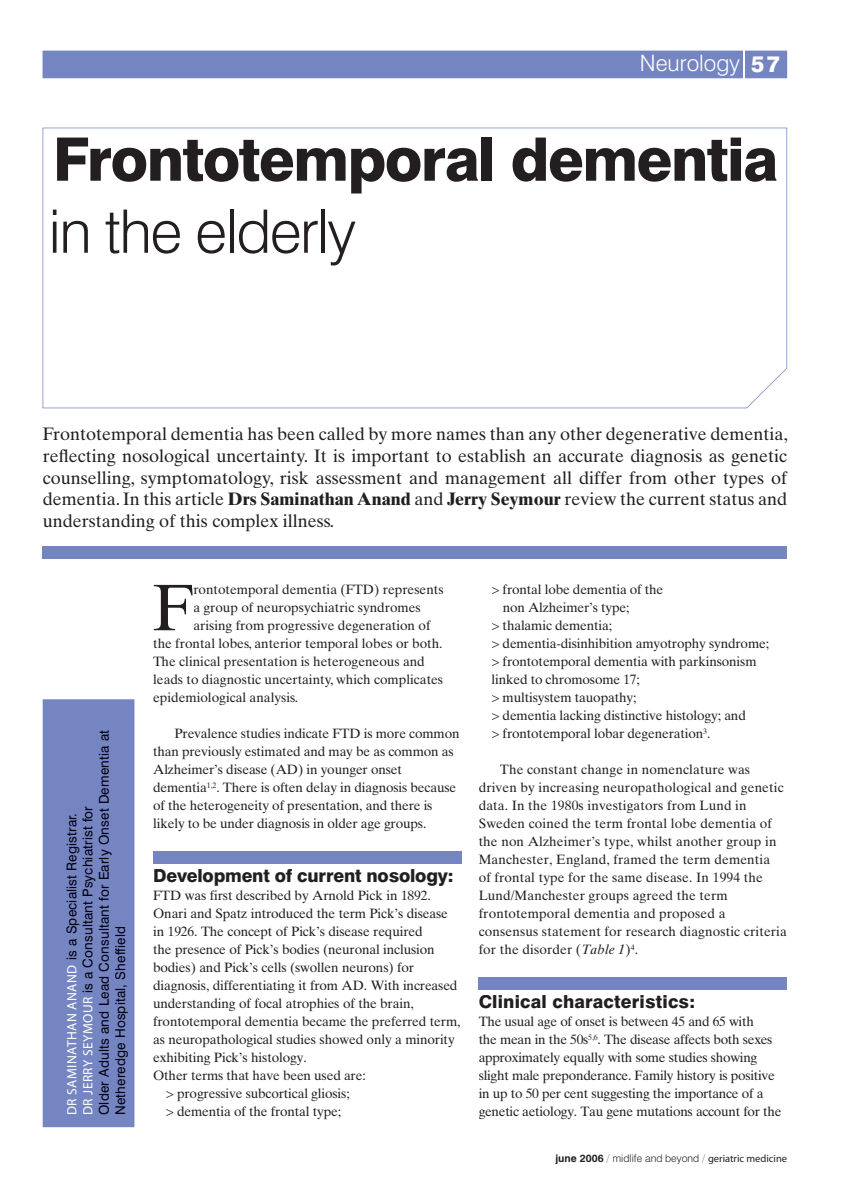
<style>
.page{position:relative;width:851px;height:1191px;background:#fff}
.page>*{position:absolute;margin:0;border:0;box-sizing:border-box;transform-origin:0 0}
.t1{font:65.7px "Times Ten";color:#231f20}
.t2{font:800 60px "Swiss 721 BT";letter-spacing:-.025em;color:#231f20}
.t3{font:300 60px "Swiss 721 BT";letter-spacing:-.025em;color:#231f20}
.t4{font:300 22.5px "Swiss 721 BT";color:#fff}
.t5{font:18px/21.6px "Times Ten";color:#231f20;text-align:justify}
.t6{font:800 18px "Swiss 721 BT";letter-spacing:-.01em;color:#231f20}
.t7{font:800 18px "Swiss 721 BT";letter-spacing:.01em;color:#231f20}
.t8{font:13.5px/18px "Times Ten";letter-spacing:-.01em;color:#231f20}
.t9{font:13.5px/18px "Times Ten";letter-spacing:.01em;color:#231f20}
.t10{font:13.5px/16.2px "Swiss 721 BT";letter-spacing:.01em;color:#000010}
.t11{font:10.5px "Myriad Pro";color:#231f20}
.s1{font-weight:800}
.s2{font-weight:700}
.s3{font-family:"Myriad Pro";color:#fff}
.s4{font-style:italic}
.s5{font-family:"Swiss 721 BT";font-weight:700}
.s6{font-family:"Swiss 721 BT";font-weight:300;color:#7585c1}
.s7{font-family:"Swiss 721 BT";font-weight:300}
</style>
<div class="page">
<div style="left:43px;top:51px;width:744px;height:27px;background:#7585c1"></div>
<hr style="left:742px;top:50px;width:2px;height:30px;background:#fff">
<svg style="left:43px;top:128px;width:744px;height:280px"></svg>
<div style="left:43px;top:546px;width:744px;height:13px;background:#7585c1"></div>
<div style="left:153px;top:851px;width:308px;height:13px;background:#7585c1"></div>
<div style="left:478px;top:977px;width:309px;height:13px;background:#7585c1"></div>
<div style="left:43px;top:699px;width:91px;height:428px;background:#7585c1"></div>
<div style="left:66px;top:812px;width:13px;height:152px;background:#7585c1"></div>
<div style="left:83px;top:806px;width:12px;height:186px;background:#7585c1"></div>
<div style="left:99px;top:730px;width:13px;height:384px;background:#7585c1"></div>
<div style="left:115px;top:927px;width:13px;height:187px;background:#7585c1"></div>
<h3 class="t4" style="left:639px;top:49px;width:142px">Neurology <span class="s1">57</span></h3>
<h2 class="t2" style="left:53px;top:123px;width:726px">Frontotemporal dementia</h2>
<h2 class="t3" style="left:48px;top:195px;width:309px">in the elderly</h2>
<p class="t5" style="left:43px;top:423px;width:746px">Frontotemporal dementia has been called by more names than any other degenerative dementia, reflecting nosological uncertainty. It is important to establish an accurate diagnosis as genetic counselling, symptomatology, risk assessment and management all differ from other types of dementia. In this article <span class="s2">Drs Saminathan Anand</span> and <span class="s2">Jerry Seymour</span> review the current status and understanding of this complex illness.</p>
<p class="t10" style="left:63px;top:1115px;width:386px;rotate:-90deg"><span class="s3">DR SAMINATHAN ANAND</span> is a Specialist Registrar.<br><span class="s3">DR JERRY SEYMOUR</span> is a Consultant Psychiatrist for<br>Older Adults and Lead Consultant for Early Onset Dementia at Netheredge Hospital, Sheffield</p>
<h1 class="t1" style="left:153px;top:569px;width:42px">F</h1>
<p class="t8" style="left:193px;top:580px;width:252px">rontotemporal dementia (FTD) represents</p>
<p class="t8" style="left:193px;top:598px;width:229px">a group of neuropsychiatric syndromes</p>
<p class="t8" style="left:193px;top:616px;width:239px">arising from progressive degeneration of</p>
<p class="t8" style="left:153px;top:634px;width:291px">the frontal lobes, anterior temporal lobes or both.</p>
<p class="t8" style="left:153px;top:652px;width:273px">The clinical presentation is heterogeneous and</p>
<p class="t8" style="left:153px;top:670px;width:291px">leads to diagnostic uncertainty, which complicates</p>
<p class="t8" style="left:153px;top:688px;width:146px">epidemiological analysis.</p>
<p class="t8" style="left:153px;top:724px;width:308px;text-indent:21px">Prevalence studies indicate FTD is more common than previously estimated and may be as common as Alzheimer’s disease (AD) in younger onset dementia<sup>1,2</sup>. There is often delay in diagnosis because of the heterogeneity of presentation, and there is likely to be under diagnosis in older age groups.</p>
<h3 class="t6" style="left:153px;top:865px;width:302px">Development of current nosology:</h3>
<p class="t8" style="left:153px;top:886px;width:279px">FTD was first described by Arnold Pick in 1892.</p>
<p class="t8" style="left:153px;top:904px;width:296px">Onari and Spatz introduced the term Pick’s disease</p>
<p class="t8" style="left:153px;top:922px;width:271px">in 1926. The concept of Pick’s disease required</p>
<p class="t8" style="left:153px;top:940px;width:283px">the presence of Pick’s bodies (neuronal inclusion</p>
<p class="t8" style="left:153px;top:958px;width:262px">bodies) and Pick’s cells (swollen neurons) for</p>
<p class="t8" style="left:153px;top:976px;width:306px">diagnosis, differentiating it from AD. With increased</p>
<p class="t8" style="left:153px;top:994px;width:262px">understanding of focal atrophies of the brain,</p>
<p class="t8" style="left:153px;top:1012px;width:309px">frontotemporal dementia became the preferred term,</p>
<p class="t8" style="left:153px;top:1030px;width:303px">as neuropathological studies showed only a minority</p>
<p class="t8" style="left:153px;top:1048px;width:155px">exhibiting Pick’s histology.</p>
<p class="t8" style="left:153px;top:1066px;width:214px">Other terms that have been used are:</p>
<p class="t8" style="left:166px;top:1084px;width:185px">&gt; progressive subcortical gliosis;</p>
<p class="t8" style="left:166px;top:1102px;width:177px">&gt; dementia of the frontal type;</p>
<p class="t8" style="left:491px;top:580px;width:173px">&gt; frontal lobe dementia of the</p>
<p class="t8" style="left:502px;top:598px;width:128px">non Alzheimer’s type;</p>
<p class="t8" style="left:491px;top:616px;width:122px">&gt; thalamic dementia;</p>
<p class="t8" style="left:491px;top:634px;width:279px">&gt; dementia-disinhibition amyotrophy syndrome;</p>
<p class="t8" style="left:491px;top:652px;width:266px">&gt; frontotemporal dementia with parkinsonism</p>
<p class="t8" style="left:491px;top:670px;width:150px">linked to chromosome 17;</p>
<p class="t8" style="left:491px;top:688px;width:146px">&gt; multisystem tauopathy;</p>
<p class="t8" style="left:491px;top:706px;width:256px">&gt; dementia lacking distinctive histology; and</p>
<p class="t8" style="left:491px;top:724px;width:220px">&gt; frontotemporal lobar degeneration<sup>3</sup>.</p>
<p class="t9" style="left:478px;top:760px;width:310px;text-indent:21px">The constant change in nomenclature was driven by increasing neuropathological and genetic data. In the 1980s investigators from Lund in Sweden coined the term frontal lobe dementia of the non Alzheimer’s type, whilst another group in Manchester, England, framed the term dementia<br>of frontal type for the same disease. In 1994 the Lund/Manchester groups agreed the term frontotemporal dementia and proposed a consensus statement for research diagnostic criteria for the disorder (<span class="s4">Table 1</span>)<sup>4</sup>.</p>
<h3 class="t7" style="left:478px;top:991px;width:218px">Clinical characteristics:</h3>
<p class="t8" style="left:478px;top:1012px;width:304px">The usual age of onset is between 45 and 65 with<br>the mean in the 50s<sup>5,6</sup>. The disease affects both sexes approximately equally with some studies showing slight male preponderance. Family history is positive in up to 50 per cent suggesting the importance of a genetic aetiology. Tau gene mutations account for the</p>
<p class="t11" style="left:555px;top:1152px;width:233px"><span class="s5">june 2006</span> <span class="s6">/</span> <span class="s7">midlife and beyond</span> <span class="s6">/</span> geriatric medicine</p>
</div>
